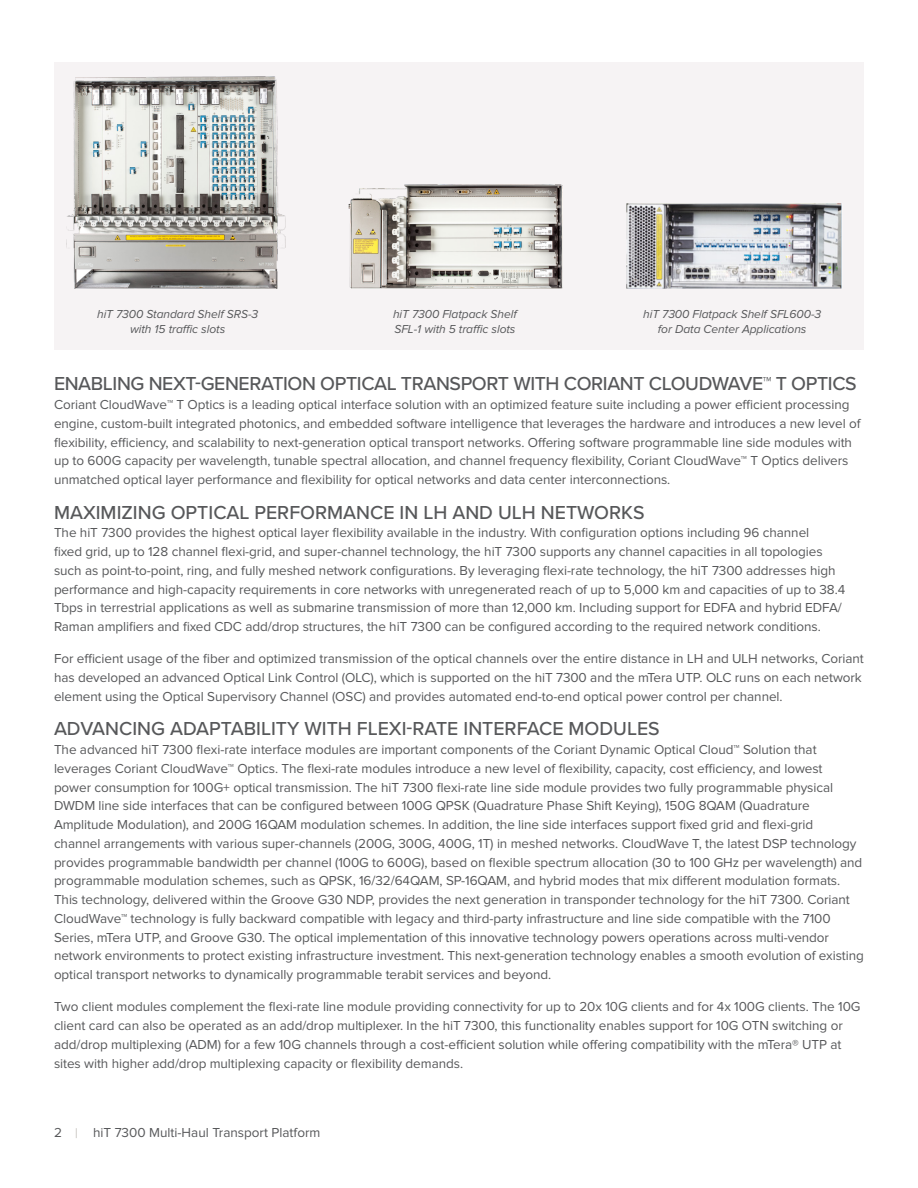
<style>
.page{position:relative;width:918px;height:1188px;background:#fff}
.page>*{position:absolute;margin:0;border:0;box-sizing:border-box;transform-origin:0 0}
.Body_Header{font:500 19.5px "Proxima Nova";color:#57585a}
.Body_Header-2{font:500 19.5px "Proxima Nova";letter-spacing:-.02em;color:#57585a}
.Body{font:13.5px/18.8px "Proxima Nova";letter-spacing:-.005em;color:#57585a}
.Notation{font:italic 12px/15px "Proxima Nova";letter-spacing:-.005em;color:#57585a;text-align:center}
</style>
<div class="page">
<div style="left:54px;top:62px;width:810px;height:288px;background:#f6f3f4"></div>
<img style="left:66px;top:76px;width:220px;height:213px">
<img style="left:348px;top:184px;width:214px;height:105px">
<img style="left:626px;top:203px;width:216px;height:86px">
<p class="Notation" style="left:97px;top:307px;width:163px">hiT 7300 Standard Shelf SRS-3 with 15 traffic slots</p>
<p class="Notation" style="left:393px;top:307px;width:125px;text-align:left">hiT 7300 Flatpack Shelf<br>SFL-1 with 5 traffic slots</p>
<p class="Notation" style="left:643px;top:307px;width:180px">hiT 7300 Flatpack Shelf SFL600-3 for Data Center Applications</p>
<p class="Body_Header-2" style="left:54px;top:369px;width:804px">ENABLING NEXT-GENERATION OPTICAL TRANSPORT WITH CORIANT CLOUDWAVE™ T OPTICS</p>
<p class="Body" style="left:54px;top:396px;width:808px">Coriant CloudWave™ T Optics is a leading optical interface solution with an optimized feature suite including a power efficient processing engine, custom-built integrated photonics, and embedded software intelligence that leverages the hardware and introduces a new level of flexibility, efficiency, and scalability to next-generation optical transport networks. Offering software programmable line side modules with up to 600G capacity per wavelength, tunable spectral allocation, and channel frequency flexibility, Coriant CloudWave™ T Optics delivers unmatched optical layer performance and flexibility for optical networks and data center interconnections.</p>
<p class="Body_Header" style="left:54px;top:498px;width:592px">MAXIMIZING OPTICAL PERFORMANCE IN LH AND ULH NETWORKS</p>
<p class="Body" style="left:54px;top:524px;width:793px">The hiT 7300 provides the highest optical layer flexibility available in the industry. With configuration options including 96 channel<br>fixed grid, up to 128 channel flexi-grid, and super-channel technology, the hiT 7300 supports any channel capacities in all topologies such as point-to-point, ring, and fully meshed network configurations. By leveraging flexi-rate technology, the hiT 7300 addresses high performance and high-capacity requirements in core networks with unregenerated reach of up to 5,000 km and capacities of up to 38.4<br>Tbps in terrestrial applications as well as submarine transmission of more than 12,000 km. Including support for EDFA and hybrid EDFA/ Raman amplifiers and fixed CDC add/drop structures, the hiT 7300 can be configured according to the required network conditions.</p>
<p class="Body" style="left:54px;top:650px;width:811px">For efficient usage of the fiber and optimized transmission of the optical channels over the entire distance in LH and ULH networks, Coriant has developed an advanced Optical Link Control (OLC), which is supported on the hiT 7300 and the mTera UTP. OLC runs on each network element using the Optical Supervisory Channel (OSC) and provides automated end-to-end optical power control per channel.</p>
<p class="Body_Header" style="left:54px;top:714px;width:607px">ADVANCING ADAPTABILITY WITH FLEXI-RATE INTERFACE MODULES</p>
<p class="Body" style="left:54px;top:741px;width:812px">The advanced hiT 7300 flexi-rate interface modules are important components of the Coriant Dynamic Optical Cloud™ Solution that leverages Coriant CloudWave™ Optics. The flexi-rate modules introduce a new level of flexibility, capacity, cost efficiency, and lowest<br>power consumption for 100G+ optical transmission. The hiT 7300 flexi-rate line side module provides two fully programmable physical DWDM line side interfaces that can be configured between 100G QPSK (Quadrature Phase Shift Keying), 150G 8QAM (Quadrature Amplitude Modulation), and 200G 16QAM modulation schemes. In addition, the line side interfaces support fixed grid and flexi-grid<br>channel arrangements with various super-channels (200G, 300G, 400G, 1T) in meshed networks. CloudWave T, the latest DSP technology provides programmable bandwidth per channel (100G to 600G), based on flexible spectrum allocation (30 to 100 GHz per wavelength) and programmable modulation schemes, such as QPSK, 16/32/64QAM, SP-16QAM, and hybrid modes that mix different modulation formats.<br>This technology, delivered within the Groove G30 NDP, provides the next generation in transponder technology for the hiT 7300. Coriant CloudWave™ technology is fully backward compatible with legacy and third-party infrastructure and line side compatible with the 7100<br>Series, mTera UTP, and Groove G30. The optical implementation of this innovative technology powers operations across multi-vendor network environments to protect existing infrastructure investment. This next-generation technology enables a smooth evolution of existing optical transport networks to dynamically programmable terabit services and beyond.</p>
<p class="Body" style="left:54px;top:998px;width:808px">Two client modules complement the flexi-rate line module providing connectivity for up to 20x 10G clients and for 4x 100G clients. The 10G client card can also be operated as an add/drop multiplexer. In the hiT 7300, this functionality enables support for 10G OTN switching or add/drop multiplexing (ADM) for a few 10G channels through a cost-efficient solution while offering compatibility with the mTera® UTP at sites with higher add/drop multiplexing capacity or flexibility demands.</p>
<p class="Body" style="left:54px;top:1124px;width:9px">2</p>
<p class="Body" style="left:93px;top:1124px;width:229px">hiT 7300 Multi-Haul Transport Platform</p>
</div>
